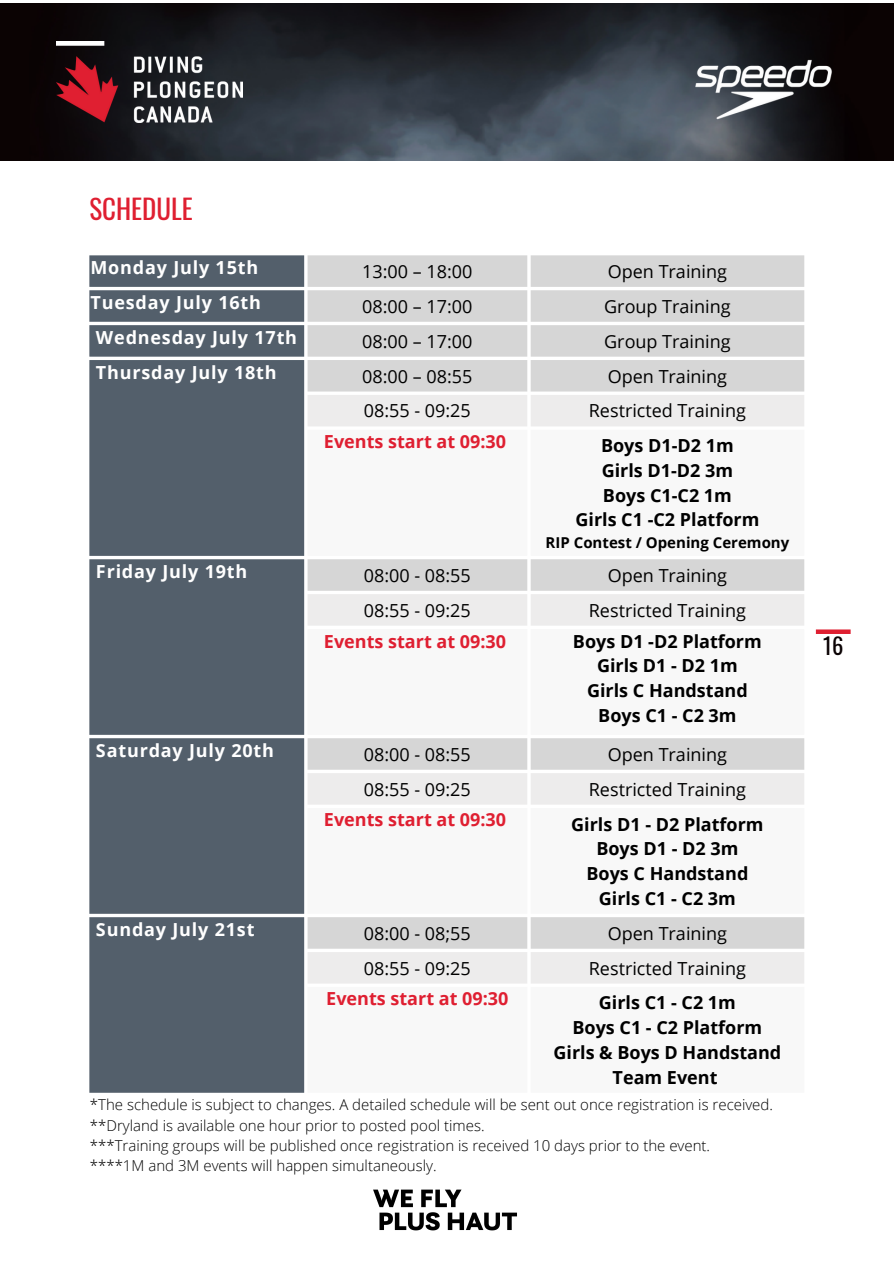
<style>
.page{position:relative;width:894px;height:1264px;background:#fff}
.page>*{position:absolute;margin:0;border:0;box-sizing:border-box;transform-origin:0 0}
.t1{font:27px "Oswald";color:#df1f31}
.t2{font:22.5px "Oswald";color:#0a0203}
.t3{font:18px "Open Sans";color:#000}
.t4{font:700 18px "Open Sans";color:#000}
.t5{font:700 18px "Open Sans";letter-spacing:.045em;color:#fff}
.t6{font:700 18px "Open Sans";color:#df1f31}
.t7{font:300 15px "Open Sans";color:#000}
.t8{font:700 15px "Open Sans";color:#000}
</style>
<div class="page">
<img style="left:0;top:4px;width:893px;height:156px">
<div style="left:815px;top:629px;width:35px;height:5px;background:#df1f31"></div>
<img style="left:56px;top:41px;width:187px;height:81px">
<div style="left:89px;top:255px;width:215px;height:837px;background:#535f6b"></div>
<svg style="left:307px;top:255px;width:497px;height:137px;background:#d9d9d9"></svg>
<div style="left:308px;top:395px;width:496px;height:31px;background:#edecec"></div>
<svg style="left:307px;top:559px;width:497px;height:425px"></svg>
<img style="left:373px;top:1189px;width:144px;height:42px">
<img style="left:670px;top:50px;width:174px;height:78px">
<p class="t1" style="left:89px;top:188px;width:105px">SCHEDULE</p>
<p class="t5" style="left:90px;top:254px;width:169px">Monday July 15th</p>
<p class="t3" style="left:362px;top:259px;width:112px">13:00 – 18:00</p>
<p class="t3" style="left:607px;top:259px;width:121px">Open Training</p>
<p class="t5" style="left:90px;top:289px;width:172px">Tuesday July 16th</p>
<p class="t3" style="left:362px;top:293px;width:112px">08:00 – 17:00</p>
<p class="t3" style="left:604px;top:293px;width:128px">Group Training</p>
<p class="t5" style="left:96px;top:324px;width:202px">Wednesday July 17th</p>
<p class="t3" style="left:362px;top:328px;width:112px">08:00 – 17:00</p>
<p class="t3" style="left:604px;top:328px;width:128px">Group Training</p>
<p class="t5" style="left:96px;top:359px;width:182px">Thursday July 18th</p>
<p class="t3" style="left:362px;top:363px;width:112px">08:00 – 08:55</p>
<p class="t3" style="left:607px;top:363px;width:121px">Open Training</p>
<p class="t3" style="left:364px;top:398px;width:108px">08:55 - 09:25</p>
<p class="t3" style="left:588px;top:398px;width:159px">Restricted Training</p>
<p class="t6" style="left:324px;top:429px;width:183px">Events start at 09:30</p>
<p class="t4" style="left:601px;top:433px;width:134px">Boys D1-D2 1m</p>
<p class="t4" style="left:601px;top:457px;width:133px">Girls D1-D2 3m</p>
<p class="t4" style="left:602px;top:482px;width:130px">Boys C1-C2 1m</p>
<p class="t4" style="left:575px;top:507px;width:185px">Girls C1 -C2 Platform</p>
<p class="t8" style="left:545px;top:532px;width:245px">RIP Contest / Opening Ceremony</p>
<p class="t5" style="left:96px;top:558px;width:153px">Friday July 19th</p>
<p class="t3" style="left:364px;top:562px;width:108px">08:00 - 08:55</p>
<p class="t3" style="left:607px;top:562px;width:121px">Open Training</p>
<p class="t3" style="left:364px;top:597px;width:108px">08:55 - 09:25</p>
<p class="t3" style="left:588px;top:597px;width:159px">Restricted Training</p>
<p class="t6" style="left:324px;top:628px;width:183px">Events start at 09:30</p>
<p class="t4" style="left:572px;top:628px;width:190px">Boys D1 -D2 Platform</p>
<p class="t4" style="left:597px;top:653px;width:142px">Girls D1 - D2 1m</p>
<p class="t4" style="left:587px;top:677px;width:162px">Girls C Handstand</p>
<p class="t4" style="left:598px;top:702px;width:140px">Boys C1 - C2 3m</p>
<p class="t5" style="left:96px;top:737px;width:179px">Saturday July 20th</p>
<p class="t3" style="left:364px;top:741px;width:108px">08:00 - 08:55</p>
<p class="t3" style="left:607px;top:741px;width:121px">Open Training</p>
<p class="t3" style="left:364px;top:776px;width:108px">08:55 - 09:25</p>
<p class="t3" style="left:588px;top:776px;width:159px">Restricted Training</p>
<p class="t6" style="left:324px;top:807px;width:183px">Events start at 09:30</p>
<p class="t4" style="left:571px;top:811px;width:194px">Girls D1 - D2 Platform</p>
<p class="t4" style="left:596px;top:836px;width:143px">Boys D1 - D2 3m</p>
<p class="t4" style="left:586px;top:860px;width:163px">Boys C Handstand</p>
<p class="t4" style="left:598px;top:885px;width:138px">Girls C1 - C2 3m</p>
<p class="t5" style="left:96px;top:916px;width:160px">Sunday July 21st</p>
<p class="t3" style="left:364px;top:920px;width:108px">08:00 - 08;55</p>
<p class="t3" style="left:607px;top:920px;width:121px">Open Training</p>
<p class="t3" style="left:364px;top:955px;width:108px">08:55 - 09:25</p>
<p class="t3" style="left:588px;top:955px;width:159px">Restricted Training</p>
<p class="t6" style="left:326px;top:986px;width:183px">Events start at 09:30</p>
<p class="t4" style="left:598px;top:990px;width:138px">Girls C1 - C2 1m</p>
<p class="t4" style="left:572px;top:1015px;width:191px">Boys C1 - C2 Platform</p>
<p class="t4" style="left:553px;top:1039px;width:229px">Girls &amp; Boys D Handstand</p>
<p class="t4" style="left:612px;top:1064px;width:106px">Team Event</p>
<h1 class="t7" style="left:90px;top:1094px;width:684px">*The schedule is subject to changes. A detailed schedule will be sent out once registration is received.</h1>
<p class="t7" style="left:90px;top:1114px;width:396px">**Dryland is available one hour prior to posted pool times.</p>
<p class="t7" style="left:90px;top:1134px;width:621px">***Training groups will be published once registration is received 10 days prior to the event.</p>
<p class="t7" style="left:90px;top:1155px;width:348px">****1M and 3M events will happen simultaneously.</p>
<p class="t2" style="left:822px;top:628px;width:22px">16</p>
</div>
